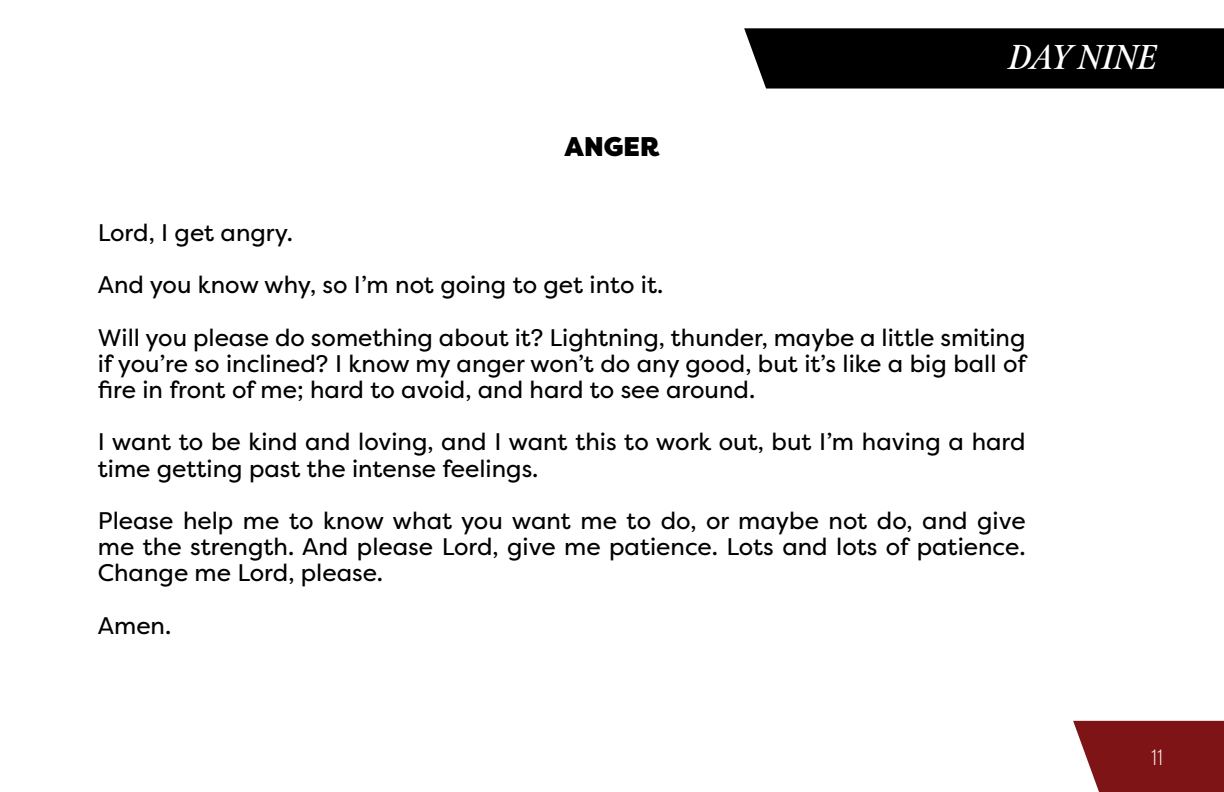
<style>
.page{position:relative;width:1224px;height:792px;background:#fff}
.page>*{position:absolute;margin:0;border:0;box-sizing:border-box;transform-origin:0 0}
.t1{font:italic 600 34.6px "Meno Display Condensed";color:#fff}
.t2{font:900 27px "Filson Pro";color:#000}
.t3{font:24px/26.2px "Filson Pro";color:#000}
.t4{font:22px "Bebas Neue";color:#fff}
</style>
<div class="page">
<div style="left:744px;top:28px;width:480px;height:61px;background:#000"></div>
<svg style="left:1073px;top:721px;width:151px;height:71px"></svg>
<p class="t2" style="left:565px;top:130px;width:96px">ANGER</p>
<h1 class="t1" style="left:1010px;top:36px;width:150px">DAY NINE</h1>
<p class="t3" style="left:98px;top:206px;width:929px;line-height:52.4px">Lord, I get angry.<br>And you know why, so I’m not going to get into it.<br>Will you please do something about it? Lightning, thunder, maybe a little smiting</p>
<p class="t3" style="left:98px;top:350px;width:930px">if you’re so inclined? I know my anger won’t do any good, but it’s like a big ball of fire in front of me; hard to avoid, and hard to see around.</p>
<p class="t3" style="left:98px;top:429px;width:929px">I want to be kind and loving, and I want this to work out, but I’m having a hard time getting past the intense feelings.</p>
<p class="t3" style="left:98px;top:507px;width:929px;text-align:justify">Please help me to know what you want me to do, or maybe not do, and give me the strength. And please Lord, give me patience. Lots and lots of patience.<br>Change me Lord, please.</p>
<p class="t3" style="left:98px;top:612px;width:75px">Amen.</p>
<p class="t4" style="left:1150px;top:746px;width:14px">11</p>
</div>
